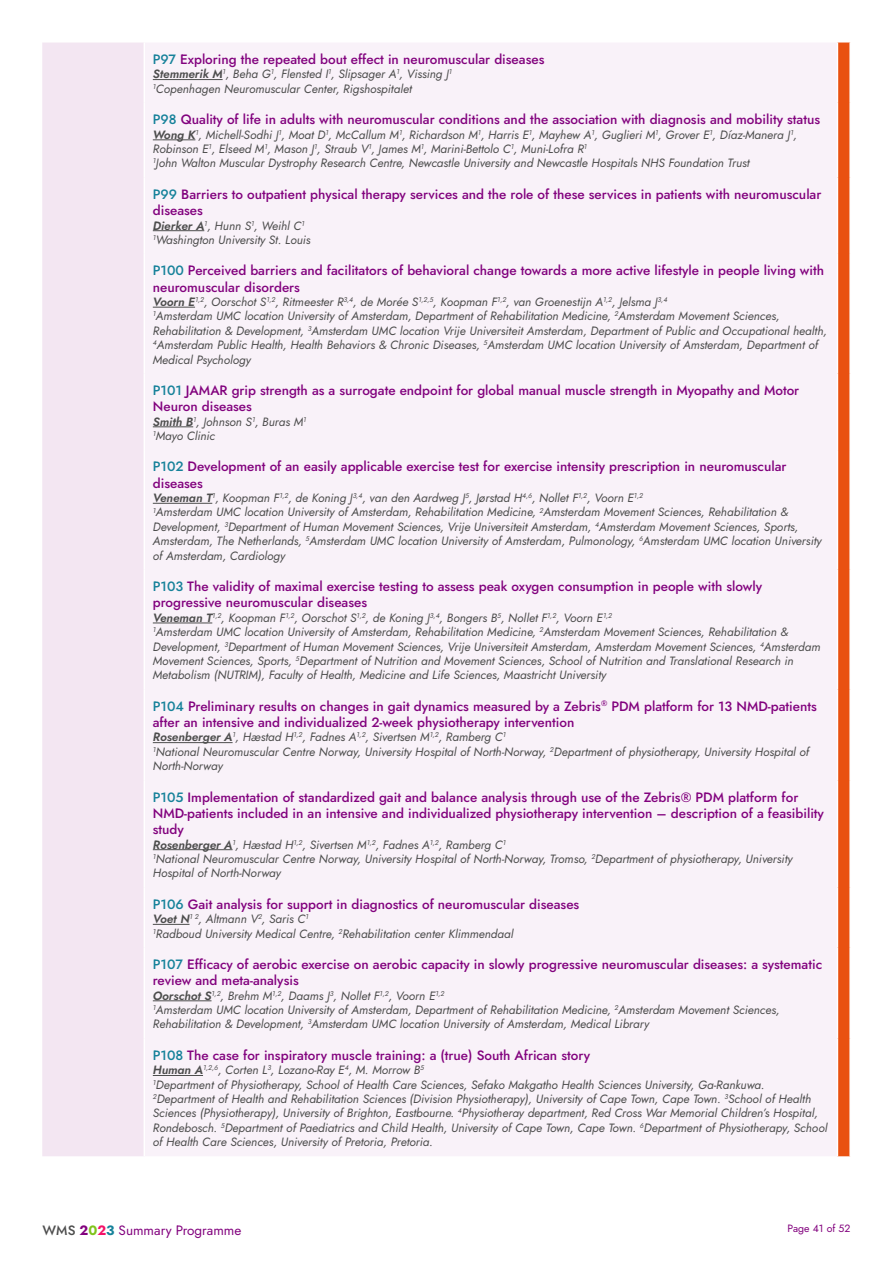
<style>
.page{position:relative;width:893px;height:1263px;background:#fff}
.page>*{position:absolute;margin:0;border:0;box-sizing:border-box;transform-origin:0 0}
.t1{font:500 13.5px/16.2px "Jost";color:#82027e}
.t2{font:13.5px "Jost";color:#82027e}
.t3{font:italic 12px/14.4px "Jost";color:#4d4d4d}
.t4{font:10.5px "Jost";color:#82027e}
.s1{color:#16829a}
.s2{font-weight:600}
.s3{font-weight:500;color:#4d4d4d}
.s4{font-weight:700}
.s5{font-weight:700;color:#80c41c}
.s6{font-weight:700;color:#f41168}
.s7{font-weight:700;color:#16829a}
</style>
<div class="page">
<div style="left:42px;top:43px;width:102px;height:1113px;background:#f3e6f2"></div>
<div style="left:145px;top:43px;width:692px;height:1113px;background:#f9f2f9"></div>
<svg style="left:838px;top:43px;width:11px;height:1113px"></svg>
<hr style="left:153px;top:79px;width:70px;height:1px;background:#4d4d4d">
<hr style="left:153px;top:140px;width:42px;height:1px;background:#4d4d4d">
<hr style="left:153px;top:230px;width:51px;height:1px;background:#4d4d4d">
<hr style="left:153px;top:307px;width:42px;height:1px;background:#4d4d4d">
<hr style="left:153px;top:426px;width:40px;height:1px;background:#4d4d4d">
<hr style="left:153px;top:503px;width:59px;height:1px;background:#4d4d4d">
<hr style="left:153px;top:623px;width:59px;height:1px;background:#4d4d4d">
<hr style="left:153px;top:742px;width:80px;height:1px;background:#4d4d4d">
<hr style="left:153px;top:849px;width:80px;height:1px;background:#4d4d4d">
<hr style="left:153px;top:924px;width:37px;height:1px;background:#4d4d4d">
<hr style="left:153px;top:1000px;width:59px;height:1px;background:#4d4d4d">
<hr style="left:153px;top:1075px;width:50px;height:1px;background:#4d4d4d">
<p class="t1" style="left:153px;top:51px;width:393px"><span class="s1">P97</span> Exploring the repeated bout effect in neuromuscular diseases</p>
<p class="t3" style="left:153px;top:67px;width:301px"><span class="s2">Stemmerik M</span><sup>1</sup>, Beha G<sup>1</sup>, Flensted I<sup>1</sup>, Slipsager A<sup>1</sup>, Vissing J<sup>1</sup></p>
<p class="t3" style="left:153px;top:81px;width:260px"><sup>1</sup>Copenhagen Neuromuscular Center, Rigshospitalet</p>
<p class="t1" style="left:153px;top:112px;width:669px"><span class="s1">P98</span> Quality of life in adults with neuromuscular conditions and the association with diagnosis and mobility status</p>
<p class="t3" style="left:153px;top:127px;width:646px"><span class="s2">Wong K</span><sup>1</sup>, Michell-Sodhi J<sup>1</sup>, Moat D<sup>1</sup>, McCallum M<sup>1</sup>, Richardson M<sup>1</sup>, Harris E<sup>1</sup>, Mayhew A<sup>1</sup>, Guglieri M<sup>1</sup>, Grover E<sup>1</sup>, Díaz-Manera J<sup>1</sup>,<br>Robinson E<sup>1</sup>, Elseed M<sup>1</sup>, Mason J<sup>1</sup>, Straub V<sup>1</sup>, James M<sup>1</sup>, Marini-Bettolo C<sup>1</sup>, Muni-Lofra R<sup>1</sup></p>
<p class="t3" style="left:153px;top:156px;width:598px"><sup>1</sup>John Walton Muscular Dystrophy Research Centre, Newcastle University and Newcastle Hospitals NHS Foundation Trust</p>
<p class="t1" style="left:153px;top:186px;width:670px"><span class="s1">P99</span> Barriers to outpatient physical therapy services and the role of these services in patients with neuromuscular diseases</p>
<p class="t3" style="left:153px;top:218px;width:153px"><span class="s2">Dierker A</span><sup>1</sup>, Hunn S<sup>1</sup>, Weihl C<sup>1</sup></p>
<p class="t3" style="left:153px;top:233px;width:159px"><sup>1</sup>Washington University St. Louis</p>
<p class="t1" style="left:153px;top:263px;width:673px"><span class="s1">P100</span> Perceived barriers and facilitators of behavioral change towards a more active lifestyle in people living with neuromuscular disorders</p>
<p class="t3" style="left:153px;top:295px;width:516px"><span class="s2">Voorn E</span><sup>1,2</sup>, Oorschot S<sup>1,2</sup>, Ritmeester R<sup>3,4</sup>, de Morée S<sup>1,2,5</sup>, Koopman F<sup>1,2</sup>, van Groenestijn A<sup>1,2</sup>, Jelsma J<sup>3,4</sup></p>
<p class="t3" style="left:153px;top:309px;width:676px"><sup>1</sup>Amsterdam UMC location University of Amsterdam, Department of Rehabilitation Medicine, <sup>2</sup>Amsterdam Movement Sciences, Rehabilitation &amp; Development, <sup>3</sup>Amsterdam UMC location Vrije Universiteit Amsterdam, Department of Public and Occupational health, <sup>4</sup>Amsterdam Public Health, Health Behaviors &amp; Chronic Diseases, <sup>5</sup>Amsterdam UMC location University of Amsterdam, Department of Medical Psychology</p>
<p class="t1" style="left:153px;top:382px;width:648px"><span class="s1">P101</span> JAMAR grip strength as a surrogate endpoint for global manual muscle strength in Myopathy and Motor<br>Neuron diseases</p>
<p class="t3" style="left:153px;top:414px;width:155px"><span class="s2">Smith B</span><sup>1</sup>, Johnson S<sup>1</sup>, Buras M<sup>1</sup></p>
<p class="t3" style="left:153px;top:429px;width:64px"><sup>1</sup>Mayo Clinic</p>
<p class="t1" style="left:153px;top:459px;width:635px"><span class="s1">P102</span> Development of an easily applicable exercise test for exercise intensity prescription in neuromuscular diseases</p>
<p class="t3" style="left:153px;top:491px;width:492px"><span class="s2">Veneman T</span><sup>1</sup>, Koopman F<sup>1,2</sup>, de Koning J<sup>3,4</sup>, van den Aardweg J<sup>5</sup>, Jørstad H<sup>4,6</sup>, Nollet F<sup>1,2</sup>, Voorn E<sup>1,2</sup></p>
<p class="t3" style="left:153px;top:505px;width:670px"><sup>1</sup>Amsterdam UMC location University of Amsterdam, Rehabilitation Medicine, <sup>2</sup>Amsterdam Movement Sciences, Rehabilitation &amp; Development, <sup>3</sup>Department of Human Movement Sciences, Vrije Universiteit Amsterdam, <sup>4</sup>Amsterdam Movement Sciences, Sports, Amsterdam, The Netherlands, <sup>5</sup>Amsterdam UMC location University of Amsterdam, Pulmonology, <sup>6</sup>Amsterdam UMC location University of Amsterdam, Cardiology</p>
<p class="t1" style="left:153px;top:578px;width:611px"><span class="s1">P103</span> The validity of maximal exercise testing to assess peak oxygen consumption in people with slowly progressive neuromuscular diseases</p>
<p class="t3" style="left:153px;top:610px;width:461px"><span class="s2">Veneman T</span><sup>1,2</sup>, Koopman F<sup>1,2</sup>, Oorschot S<sup>1,2</sup>, de Koning J<sup>3,4</sup>, Bongers B<sup>5</sup>, Nollet F<sup>1,2</sup>, Voorn E<sup>1,2</sup></p>
<p class="t3" style="left:153px;top:625px;width:669px"><sup>1</sup>Amsterdam UMC location University of Amsterdam, Rehabilitation Medicine, <sup>2</sup>Amsterdam Movement Sciences, Rehabilitation &amp; Development, <sup>3</sup>Department of Human Movement Sciences, Vrije Universiteit Amsterdam, Amsterdam Movement Sciences, <sup>4</sup>Amsterdam Movement Sciences, Sports, <sup>5</sup>Department of Nutrition and Movement Sciences, School of Nutrition and Translational Research in Metabolism (NUTRIM), Faculty of Health, Medicine and Life Sciences, Maastricht University</p>
<p class="t1" style="left:153px;top:698px;width:665px"><span class="s1">P104</span> Preliminary results on changes in gait dynamics measured by a Zebris<sup>®</sup> PDM platform for 13 NMD-patients after an intensive and individualized 2-week physiotherapy intervention</p>
<p class="t3" style="left:153px;top:730px;width:355px"><span class="s2">Rosenberger A</span><sup>1</sup>, Hæstad H<sup>1,2</sup>, Fadnes A<sup>1,2</sup>, Sivertsen M<sup>1,2</sup>, Ramberg C<sup>1</sup></p>
<p class="t3" style="left:153px;top:744px;width:658px"><sup>1</sup>National Neuromuscular Centre Norway, University Hospital of North-Norway, <sup>2</sup>Department of physiotherapy, University Hospital of<br>North-Norway</p>
<p class="t1" style="left:153px;top:789px;width:673px"><span class="s1">P105</span> Implementation of standardized gait and balance analysis through use of the Zebris® PDM platform for<br>NMD-patients included in an intensive and individualized physiotherapy intervention – description of a feasibility study</p>
<p class="t3" style="left:153px;top:837px;width:355px"><span class="s2">Rosenberger A</span><sup>1</sup>, Hæstad H<sup>1,2</sup>, Sivertsen M<sup>1,2</sup>, Fadnes A<sup>1,2</sup>, Ramberg C<sup>1</sup></p>
<p class="t3" style="left:153px;top:852px;width:641px"><sup>1</sup>National Neuromuscular Centre Norway, University Hospital of North-Norway, Tromso, <sup>2</sup>Department of physiotherapy, University<br>Hospital of North-Norway</p>
<p class="t1" style="left:153px;top:896px;width:428px"><span class="s1">P106</span> Gait analysis for support in diagnostics of neuromuscular diseases</p>
<p class="t3" style="left:153px;top:912px;width:157px"><span class="s2">Voet N</span><sup>1</sup> <sup>2</sup>, Altmann V<sup>2</sup>, Saris C<sup>1</sup></p>
<p class="t3" style="left:153px;top:926px;width:362px"><sup>1</sup>Radboud University Medical Centre, <sup>2</sup>Rehabilitation center Klimmendaal</p>
<p class="t1" style="left:153px;top:956px;width:671px"><span class="s1">P107</span> Efficacy of aerobic exercise on aerobic capacity in slowly progressive neuromuscular diseases: a systematic review and meta-analysis</p>
<p class="t3" style="left:153px;top:988px;width:293px"><span class="s2">Oorschot S</span><sup>1,2</sup>, Brehm M<sup>1,2</sup>, Daams J<sup>3</sup>, Nollet F<sup>1,2</sup>, Voorn E<sup>1,2</sup></p>
<p class="t3" style="left:153px;top:1003px;width:628px"><sup>1</sup>Amsterdam UMC location University of Amsterdam, Department of Rehabilitation Medicine, <sup>2</sup>Amsterdam Movement Sciences,<br>Rehabilitation &amp; Development, <sup>3</sup>Amsterdam UMC location University of Amsterdam, Medical Library</p>
<p class="t1" style="left:153px;top:1047px;width:439px"><span class="s1">P108</span> The case for inspiratory muscle training: a (true) South African story</p>
<p class="t3" style="left:153px;top:1063px;width:273px"><span class="s2">Human A</span><sup>1,2,6</sup>, Corten L<sup>3</sup>, Lozano-Ray E<sup>4</sup>, M. Morrow B<sup>5</sup></p>
<p class="t3" style="left:153px;top:1077px;width:676px"><sup>1</sup>Department of Physiotherapy, School of Health Care Sciences, Sefako Makgatho Health Sciences University, Ga-Rankuwa.<br><sup>2</sup>Department of Health and Rehabilitation Sciences (Division Physiotherapy), University of Cape Town, Cape Town. <sup>3</sup>School of Health Sciences (Physiotherapy), University of Brighton, Eastbourne. <sup>4</sup>Physiotheray department, Red Cross War Memorial Children’s Hospital, Rondebosch. <sup>5</sup>Department of Paediatrics and Child Health, University of Cape Town, Cape Town. <sup>6</sup>Department of Physiotherapy, School of Health Care Sciences, University of Pretoria, Pretoria.</p>
<p class="t2" style="left:43px;top:1221px;width:200px"><span class="s3">WMS</span> <span class="s4">2</span><span class="s5">0</span><span class="s6">2</span><span class="s7">3</span> Summary Programme</p>
<p class="t4" style="left:788px;top:1221px;width:64px">Page 41 of 52</p>
</div>
